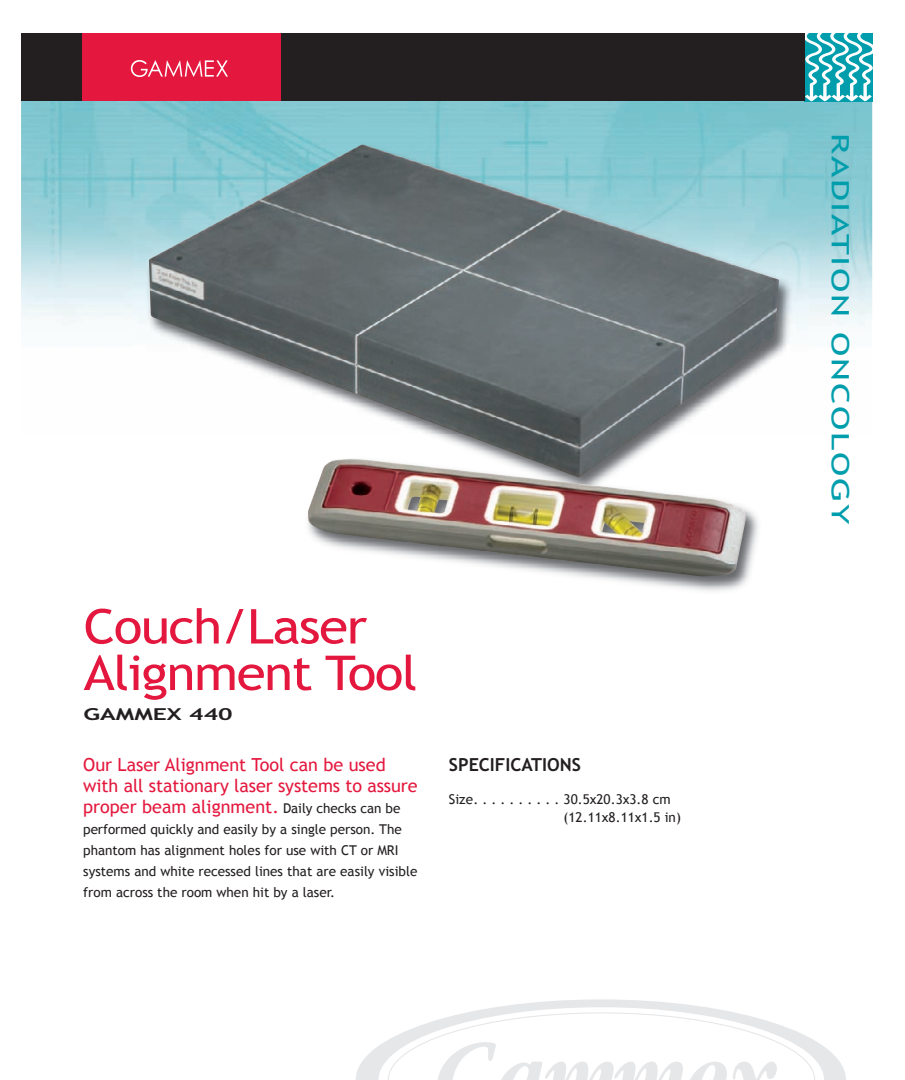
<style>
.page{position:relative;width:905px;height:1080px;background:#fff}
.page>*{position:absolute;margin:0;border:0;box-sizing:border-box;transform-origin:0 0}
.t1{font:48px/46.5px "Trebuchet MS";letter-spacing:-.025em;color:#e4183e;scale:1.1 1}
.t2{font:24px "Trebuchet MS";letter-spacing:.05em;color:#009ead;scale:1.5 1}
.t3{font:18px/21px "Trebuchet MS";color:#e4183e}
.t4{font:700 18px "Trebuchet MS";color:#231f20}
.t5{font:700 16.5px "Trebuchet MS";color:#231f20;scale:1.5 1}
.t6{font:13.5px/21px "Trebuchet MS";color:#231f20}
.s1{font-size:13.5px;color:#231f20}
</style>
<div class="page">
<img style="left:21px;top:101px;width:851px;height:229px">
<svg style="left:804px;top:34px;width:68px;height:67px"></svg>
<div style="left:21px;top:34px;width:783px;height:67px;background:#231f20"></div>
<div style="left:83px;top:34px;width:198px;height:67px;background:#e4183e"></div>
<svg style="left:131px;top:60px;width:97px;height:17px"></svg>
<svg style="left:356px;top:999px;width:489px;height:81px"></svg>
<svg style="left:388px;top:1012px;width:427px;height:68px"></svg>
<img style="left:133px;top:124px;width:675px;height:467px">
<img style="left:149px;top:144px;width:630px;height:433px">
<h1 class="t1" style="left:84px;top:604px;width:305px">Couch/Laser<br>Alignment Tool</h1>
<p class="t5" style="left:84px;top:705px;width:101px">GAMMEX 440</p>
<h3 class="t3" style="left:83px;top:754px;width:336px">Our Laser Alignment Tool can be used with all stationary laser systems to assure proper beam alignment. <span class="s1">Daily checks can be</span></h3>
<p class="t6" style="left:83px;top:819px;width:335px">performed quickly and easily by a single person. The phantom has alignment holes for use with CT or MRI systems and white recessed lines that are easily visible from across the room when hit by a laser.</p>
<h3 class="t4" style="left:449px;top:754px;width:134px">SPECIFICATIONS</h3>
<p class="t6" style="left:563px;top:790px;width:119px;line-height:18px;text-indent:-115px">Size. . . . . . . . . . 30.5x20.3x3.8 cm (12.11x8.11x1.5 in)</p>
<h2 class="t2" style="left:854px;top:133px;width:263px;rotate:90deg">RADIATION ONCOLOGY</h2>
</div>
